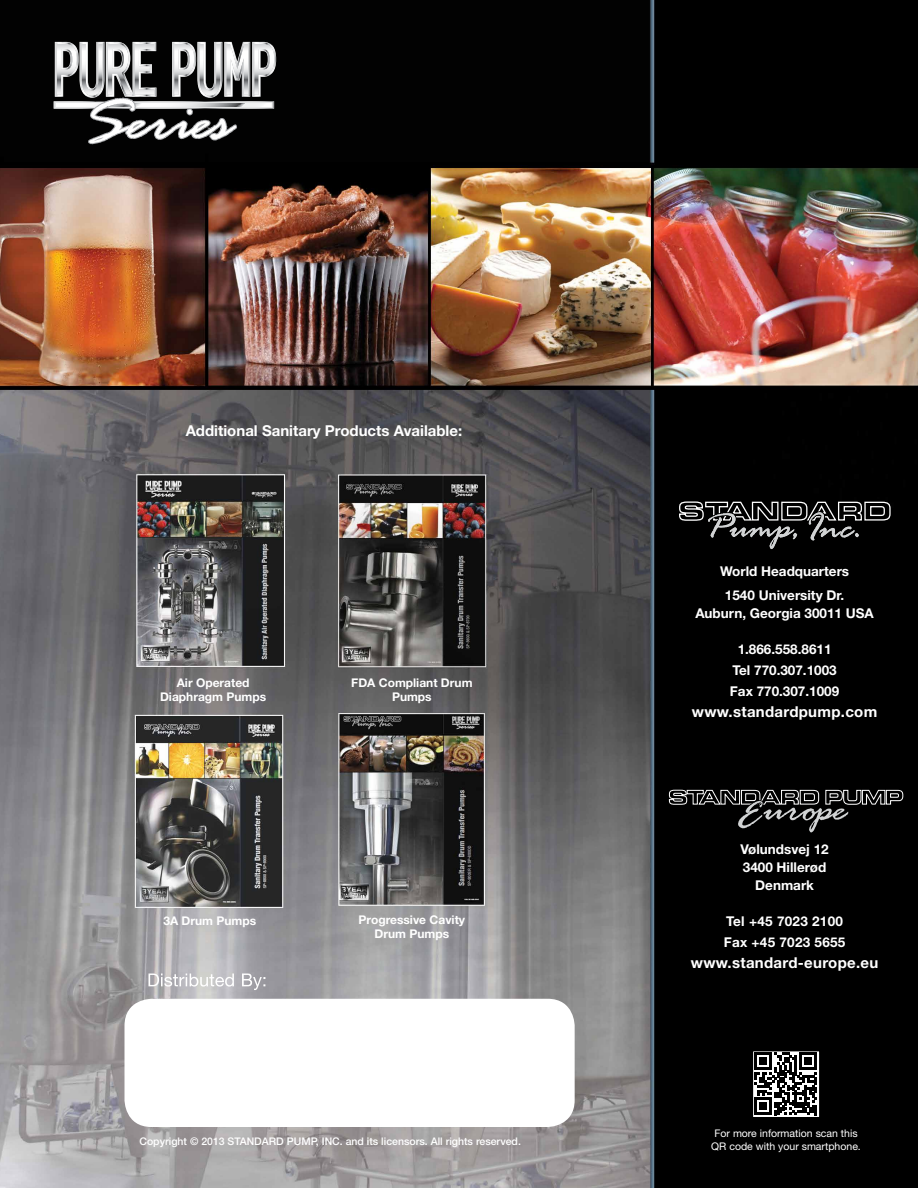
<style>
.page{position:relative;width:918px;height:1188px;background:#fff}
.page>*{position:absolute;margin:0;border:0;box-sizing:border-box;transform-origin:0 0}
.t1{font:700 15px "Helvetica Neue LT Std";letter-spacing:.02em;color:#fff}
.t2{font:700 15px "Helvetica Neue LT Std";color:#fff}
.t3{font:700 13.5px/21px "Helvetica Neue LT Std";color:#fff;text-align:center}
.t4{font:700 13.5px/21px "Helvetica Neue LT Std";letter-spacing:.02em;color:#fff}
.t5{font:700 12px/14.4px "Helvetica Neue LT Std";color:#fff;text-align:center}
.t6{font:500 10.5px "Helvetica Neue LT Std";color:#fff}
.t7{font:10.5px/12.6px "Helvetica Neue LT Std";color:#fff;text-align:center}
</style>
<div class="page">
<img style="left:0;top:0;width:918px;height:1188px">
<div style="left:124px;top:999px;width:451px;height:128px;background:#fff;border-radius:27px"></div>
<svg style="left:148px;top:974px;width:117px;height:16px"></svg>
<svg style="left:669px;top:789px;width:235px;height:49px;background:#232323"></svg>
<svg style="left:678px;top:501px;width:213px;height:53px;background:#2a2a2a"></svg>
<svg style="left:54px;top:42px;width:222px;height:103px"></svg>
<svg style="left:754px;top:1052px;width:64px;height:64px"></svg>
<div style="left:752px;top:1050px;width:68px;height:68px;border:1px solid #000"></div>
<svg style="left:755px;top:1053px;width:62px;height:62px"></svg>
<p class="t2" style="left:186px;top:422px;width:278px">Additional Sanitary Products Available:</p>
<p class="t5" style="left:160px;top:675px;width:108px">Air Operated<br>Diaphragm Pumps</p>
<p class="t5" style="left:351px;top:675px;width:123px">FDA Compliant Drum<br>Pumps</p>
<p class="t5" style="left:163px;top:914px;width:94px">3A Drum Pumps</p>
<p class="t5" style="left:359px;top:912px;width:108px">Progressive Cavity<br>Drum Pumps</p>
<p class="t6" style="left:140px;top:1135px;width:383px">Copyright © 2013 STANDARD PUMP, INC. and its licensors. All rights reserved.</p>
<p class="t3" style="left:720px;top:559px;width:131px;line-height:24px">World Headquarters<br>1540 University Dr.</p>
<p class="t3" style="left:695px;top:603px;width:180px">Auburn, Georgia 30011 USA</p>
<p class="t3" style="left:730px;top:639px;width:111px">1.866.558.8611<br>Tel 770.307.1003<br>Fax 770.307.1009</p>
<p class="t1" style="left:692px;top:703px;width:187px">www.standardpump.com</p>
<p class="t3" style="left:740px;top:839px;width:90px;line-height:18px">Vølundsvej 12<br>3400 Hillerød<br>Denmark</p>
<p class="t4" style="left:724px;top:910px;width:123px">Tel +45 7023 2100<br>Fax +45 7023 5655</p>
<p class="t1" style="left:691px;top:953px;width:189px">www.standard-europe.eu</p>
<p class="t7" style="left:711px;top:1127px;width:151px">For more information scan this<br>QR code with your smartphone.</p>
</div>
